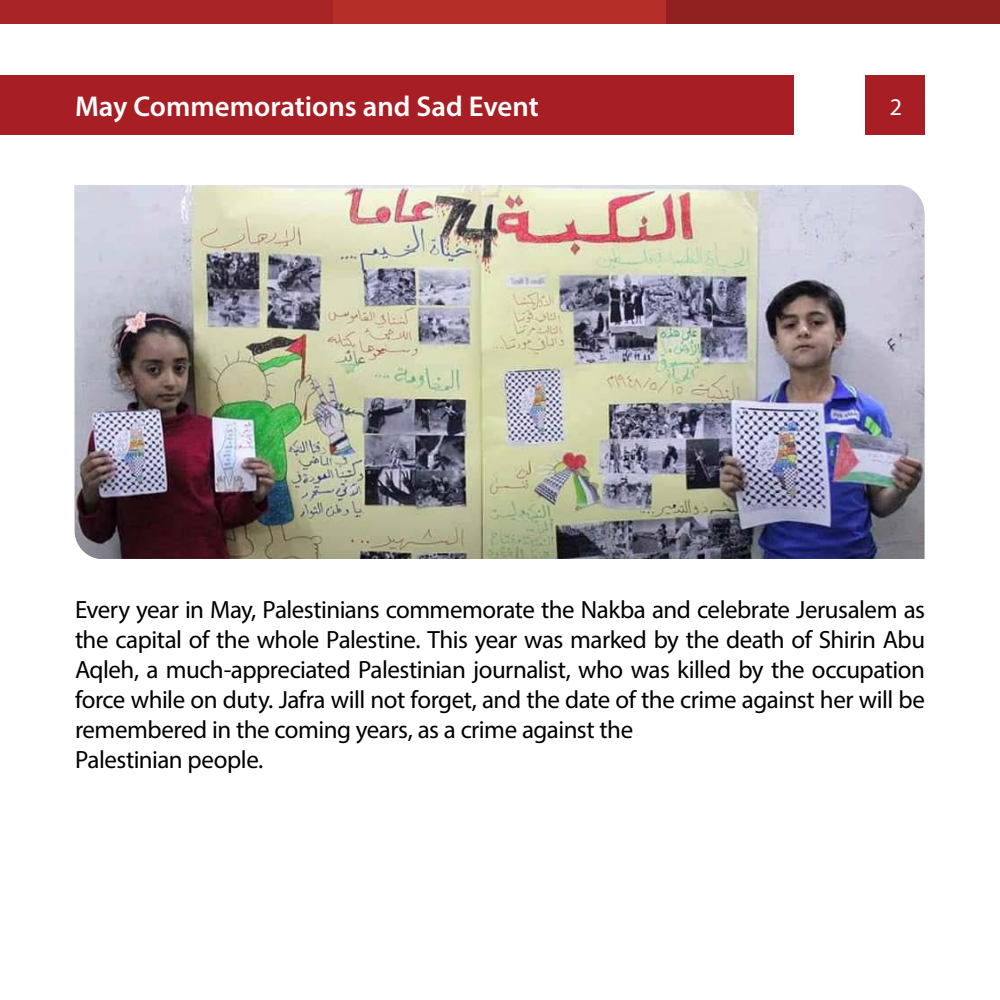
<style>
.page{position:relative;width:1000px;height:1000px;background:#fff}
.page>*{position:absolute;margin:0;border:0;box-sizing:border-box;transform-origin:0 0}
.t1{font:600 28.75px "Myriad Pro";color:#fff}
.t2{font:25px/30px "Myriad Pro";letter-spacing:-.02em;color:#000}
.t3{font:24px "Myriad Pro";color:#fff}
</style>
<div class="page">
<div style="left:0;top:75px;width:794px;height:60px;background:#a71f24"></div>
<div style="left:865px;top:75px;width:60px;height:60px;background:#a71f24"></div>
<div style="left:0;top:0;width:333px;height:24px;background:#a92426"></div>
<div style="left:333px;top:0;width:334px;height:24px;background:#b62e28"></div>
<div style="left:667px;top:0;width:333px;height:24px;background:#902120"></div>
<img style="left:75px;top:185px;width:849px;height:374px">
<p class="t1" style="left:75px;top:88px;width:465px">May Commemorations and Sad Event</p>
<p class="t3" style="left:890px;top:92px;width:14px">2</p>
<p class="t2" style="left:75px;top:594px;width:852px">Every year in May, Palestinians commemorate the Nakba and celebrate Jerusalem as the capital of the whole Palestine. This year was marked by the death of Shirin Abu Aqleh a, much-appreciated Palestinian journalist, who was killed by the occupation force while on duty. Jafra will not forget, and the date of the crime against her will be remembered in the coming years, as a crime against the<br>Palestinian people.</p>
</div>
